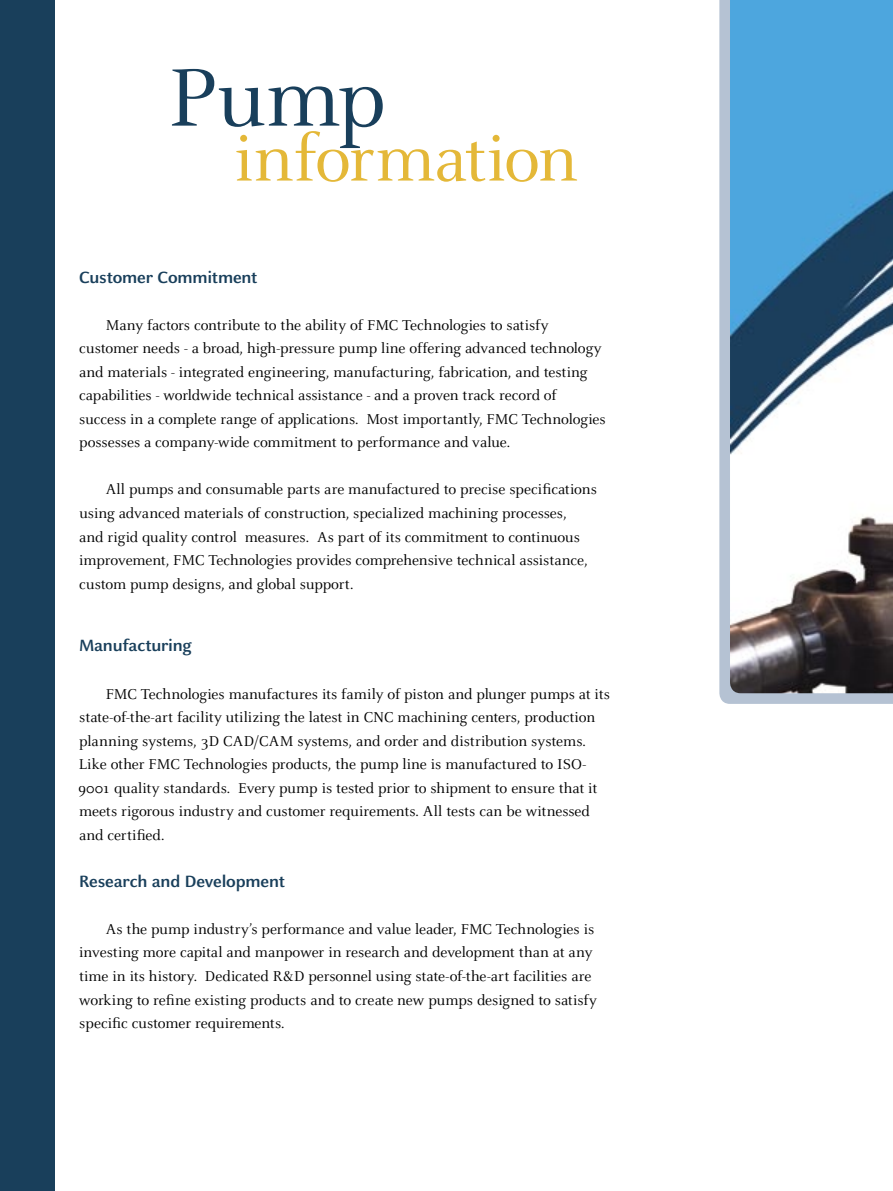
<style>
.page{position:relative;width:893px;height:1191px;background:#fff}
.page>*{position:absolute;margin:0;border:0;box-sizing:border-box;transform-origin:0 0}
.Headline_Text{font:90px "Celeste";color:#193f5b}
.Headline_Text-2{font:72px "Celeste";letter-spacing:-.025em;color:#e4b838}
.Body_Headers{font:700 18px "Celeste Sans";letter-spacing:-.01em;color:#193f5b}
.Body_Text{font:15.75px/23.5px "Celeste";letter-spacing:-.005em;color:#000}
</style>
<div class="page">
<svg style="left:719px;top:0;width:174px;height:704px;fill:#b5c2d3"></svg>
<img style="left:730px;top:0;width:163px;height:693px">
<div style="left:0;top:0;width:54px;height:1191px;background:#193f5b"></div>
<p class="Headline_Text" style="left:168px;top:50px;width:219px">Pump</p>
<p class="Headline_Text-2" style="left:234px;top:120px;width:346px">information</p>
<p class="Body_Headers" style="left:79px;top:266px;width:180px">Customer Commitment</p>
<p class="Body_Text" style="left:79px;top:313px;width:528px;text-indent:27px">Many factors contribute to the ability of FMC Technologies to satisfy customer needs - a broad, high-pressure pump line offering advanced technology and materials - integrated engineering, manufacturing, fabrication, and testing capabilities - worldwide technical assistance - and a proven track record of success in a complete range of applications. Most importantly, FMC Technologies possesses a company-wide commitment to performance and value.</p>
<p class="Body_Text" style="left:79px;top:478px;width:519px;text-indent:27px">All pumps and consumable parts are manufactured to precise specifications using advanced materials of construction, specialized machining processes,<br>and rigid quality control measures. As part of its commitment to continuous improvement, FMC Technologies provides comprehensive technical assistance, custom pump designs, and global support.</p>
<p class="Body_Headers" style="left:79px;top:635px;width:114px">Manufacturing</p>
<p class="Body_Text" style="left:78px;top:682px;width:533px;text-indent:27px">FMC Technologies manufactures its family of piston and plunger pumps at its state-of-the-art facility utilizing the latest in CNC machining centers, production planning systems, 3D CAD/CAM systems, and order and distribution systems.<br>Like other FMC Technologies products, the pump line is manufactured to ISO-9001 quality standards. Every pump is tested prior to shipment to ensure that it meets rigorous industry and customer requirements. All tests can be witnessed and certified.</p>
<p class="Body_Headers" style="left:79px;top:870px;width:208px">Research and Development</p>
<p class="Body_Text" style="left:79px;top:917px;width:519px;text-indent:27px">As the pump industry’s performance and value leader, FMC Technologies is investing more capital and manpower in research and development than at any time in its history. Dedicated R&amp;D personnel using state-of-the-art facilities are working to refine existing products and to create new pumps designed to satisfy specific customer requirements.</p>
</div>
